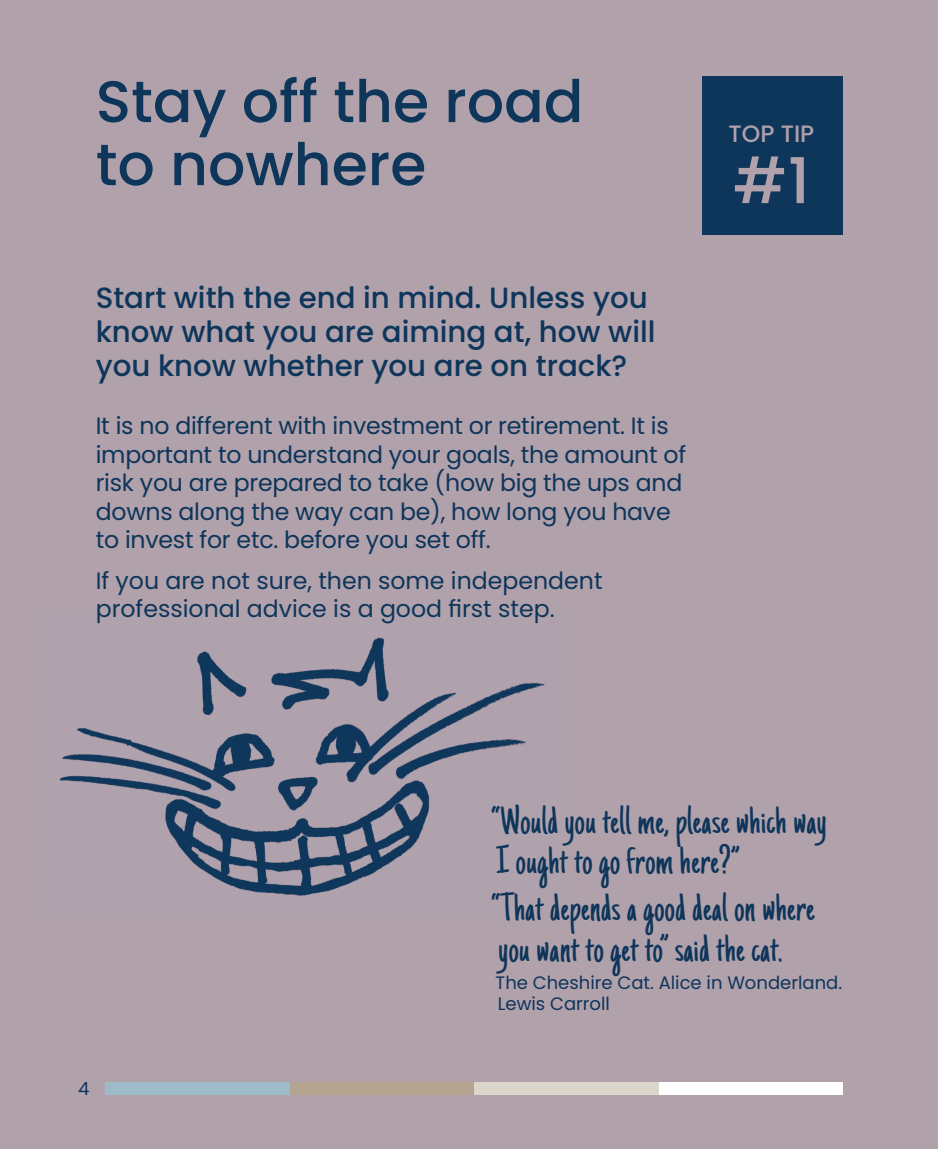
<style>
.page{position:relative;width:938px;height:1149px;background:#fff}
.page>*{position:absolute;margin:0;border:0;box-sizing:border-box;transform-origin:0 0}
.t1{font:500 63px "Poppins";color:#b0a1ab}
.t2{font:500 58.5px/63px "Poppins";color:#0e355a}
.t3{font:40.5px/40.5px "Just Another Hand";letter-spacing:.01em;color:#0e355a}
.t4{font:500 29.25px/33.8px "Poppins";color:#0e355a}
.t5{font:23.62px/28.3px "Poppins";letter-spacing:-.01em;color:#0e355a}
.t6{font:500 23.62px "Poppins";color:#b0a1ab}
.t7{font:18px/21.6px "Poppins";color:#0e355a}
</style>
<div class="page">
<div style="left:0;top:0;width:938px;height:1148px;background:#b0a1ab"></div>
<div style="left:658px;top:1082px;width:184px;height:12px;background:#fff"></div>
<div style="left:474px;top:1082px;width:184px;height:12px;background:#dad6cc"></div>
<div style="left:290px;top:1082px;width:184px;height:12px;background:#b4a490"></div>
<div style="left:105px;top:1082px;width:185px;height:12px;background:#9ebbca"></div>
<div style="left:701px;top:77px;width:141px;height:158px;background:#0e355a"></div>
<img style="left:59px;top:637px;width:486px;height:275px">
<h2 class="t2" style="left:96px;top:70px;width:489px">Stay off the road to nowhere</h2>
<p class="t4" style="left:96px;top:281px;width:561px">Start with the end in mind. Unless you know what you are aiming at, how will you know whether you are on track?</p>
<p class="t5" style="left:96px;top:412px;width:592px">It is no different with investment or retirement. It is important to understand your goals, the amount of risk you are prepared to take (how big the ups and downs along the way can be), how long you have to invest for etc. before you set off.</p>
<p class="t5" style="left:96px;top:566px;width:508px">If you are not sure, then some independent professional advice is a good first step.</p>
<p class="t6" style="left:728px;top:120px;width:87px">TOP TIP</p>
<h1 class="t1" style="left:733px;top:144px;width:78px">#1</h1>
<p class="t7" style="left:78px;top:1077px;width:13px">4</p>
<h3 class="t3" style="left:492px;top:801px;width:336px">“Would you tell me, please which way<br>I ought to go from here?”</h3>
<h3 class="t3" style="left:492px;top:888px;width:324px">“That depends a good deal on where you want to get to” said the cat.</h3>
<p class="t7" style="left:495px;top:971px;width:348px">The Cheshire Cat. Alice in Wonderland.<br>Lewis Carroll</p>
</div>
